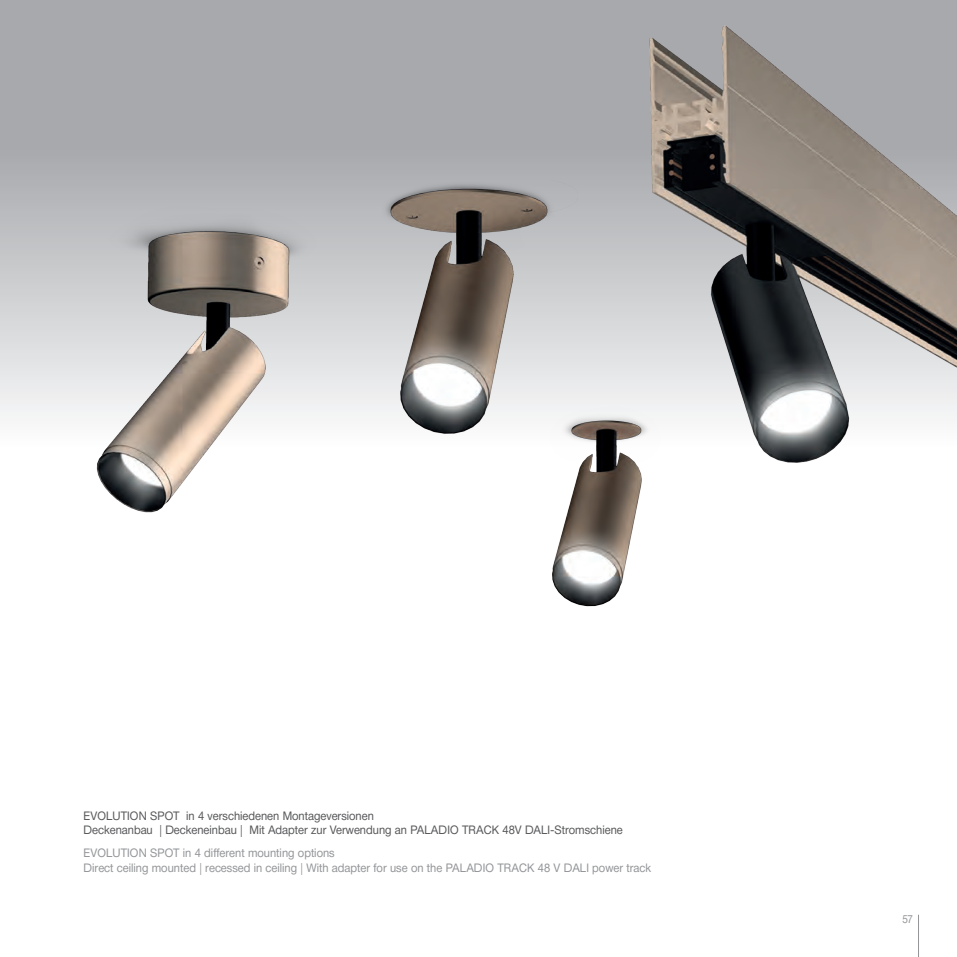
<style>
.page{position:relative;width:957px;height:957px;background:#fff}
.page>*{position:absolute;margin:0;border:0;box-sizing:border-box;transform-origin:0 0}
.t1{font:12px/14.4px "Neue Helvetica BQ";color:#939598;scale:.95 1}
.t2{font:12px/14.4px "Neue Helvetica BQ";color:#57585a;scale:.95 1}
.t3{font:11.25px "Neue Helvetica BQ";color:#939598;scale:.9 1}
</style>
<div class="page">
<img style="left:552px;top:515px;width:84px;height:92px">
<img style="left:0;top:6px;width:957px;height:509px">
<hr style="left:918px;top:914px;width:1px;height:43px;background:#939598">
<p class="t2" style="left:84px;top:808px;width:569px">EVOLUTION SPOT in 4 verschiedenen Montageversionen<br>Deckenanbau | Deckeneinbau | Mit Adapter zur Verwendung an PALADIO TRACK 48V DALI-Stromschiene</p>
<p class="t1" style="left:84px;top:846px;width:599px">EVOLUTION SPOT in 4 different mounting options<br>Direct ceiling mounted | recessed in ceiling | With adapter for use on the PALADIO TRACK 48 V DALI power track</p>
<p class="t3" style="left:902px;top:911px;width:13px">57</p>
</div>
